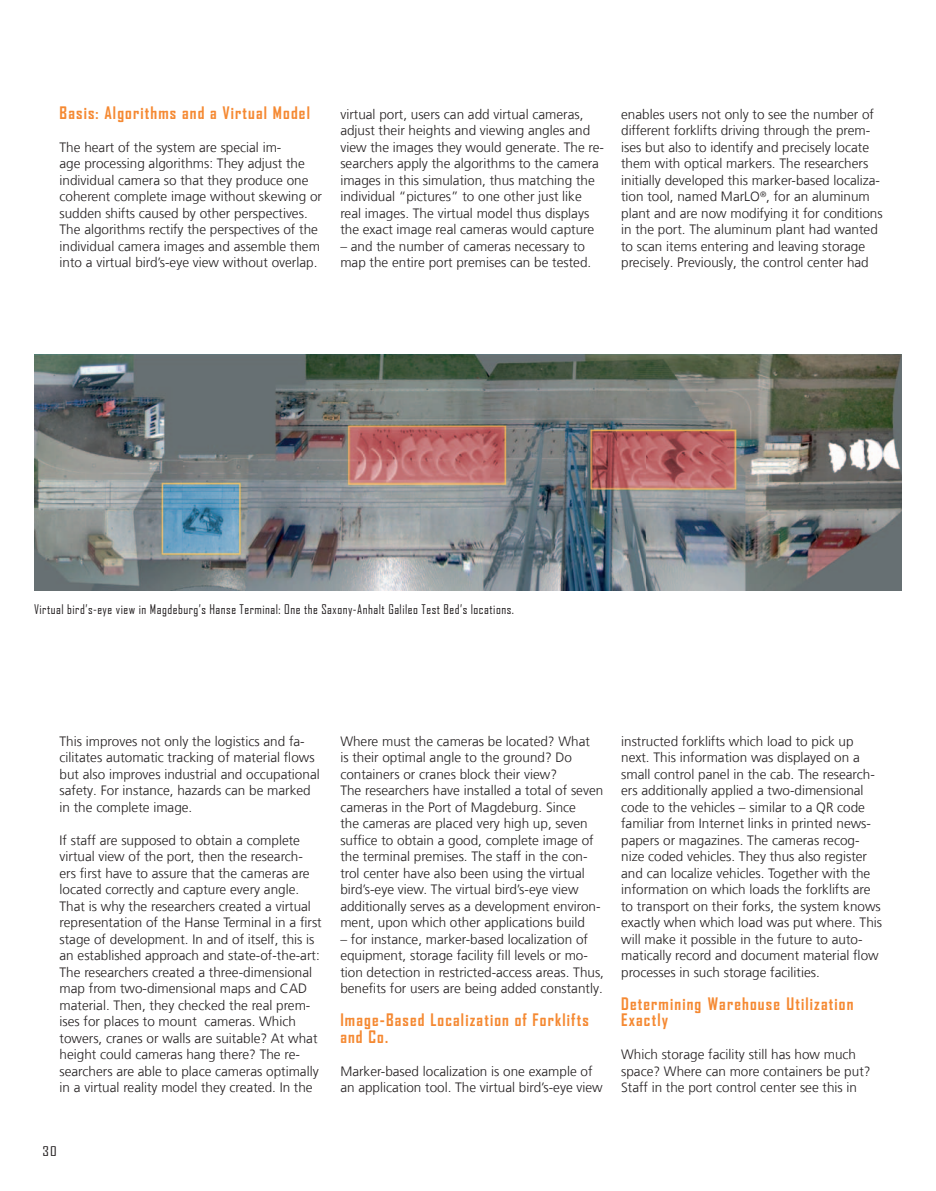
<style>
.page{position:relative;width:936px;height:1191px;background:#fff}
.page>*{position:absolute;margin:0;border:0;box-sizing:border-box;transform-origin:0 0}
.t1{font:700 16.5px/16.5px "Agency FB";letter-spacing:.07em;color:#f58932}
.t2{font:300 13.5px/16.5px "Frutiger LT Com";color:#231f20}
.t3{font:12.75px "Agency FB";letter-spacing:.04em;color:#231f20}
.t4{font:12.75px "Agency FB";letter-spacing:.04em;color:#231f20;scale:1.2 1}
</style>
<div class="page">
<img style="left:34px;top:354px;width:867px;height:236px">
<p class="t1" style="left:60px;top:104px;width:252px">Basis: Algorithms and a Virtual Model</p>
<p class="t2" style="left:60px;top:139px;width:264px">The heart of the system are special im-<br>age processing algorithms: They adjust the individual camera so that they produce one coherent complete image without skewing or sudden shifts caused by other perspectives.<br>The algorithms rectify the perspectives of the individual camera images and assemble them into a virtual bird’s-eye view without overlap.</p>
<p class="t2" style="left:340px;top:106px;width:265px">virtual port, users can add virtual cameras, adjust their heights and viewing angles and view the images they would generate. The re&shy;searchers apply the algorithms to the camera images in this simulation, thus matching the individual “pictures” to one other just like real images. The virtual model thus displays the exact image real cameras would capture</p>
<p class="t2" style="left:340px;top:238px;width:252px">– and the number of cameras necessary to map the entire port premises can be tested.</p>
<p class="t2" style="left:621px;top:106px;width:263px">enables users not only to see the number of different forklifts driving through the prem&shy;ises but also to identify and precisely locate them with optical markers. The researchers initially developed this marker-based localiza&shy;tion tool, named MarLO<sup>®</sup>, for an aluminum plant and are now modifying it for conditions in the port. The aluminum plant had wanted to scan items entering and leaving storage precisely. Previously, the control center had</p>
<p class="t3" style="left:34px;top:601px;width:481px">Virtual bird’s-eye view in Magdeburg’s Hanse Terminal: One the Saxony-Anhalt Galileo Test Bed’s locations.</p>
<p class="t2" style="left:60px;top:733px;width:262px">This improves not only the logistics and fa&shy;cilitates automatic tracking of material flows but also improves industrial and occupational safety. For instance, hazards can be marked in the complete image.</p>
<p class="t2" style="left:60px;top:832px;width:264px">If staff are supposed to obtain a complete virtual view of the port, then the research&shy;ers first have to assure that the cameras are located correctly and capture every angle.<br>That is why the researchers created a virtual representation of the Hanse Terminal in a first stage of development. In and of itself, this is an established approach and state-of-the-art:<br>The researchers created a three-dimensional map from two-dimensional maps and CAD material. Then, they checked the real prem&shy;ises for places to mount cameras. Which towers, cranes or walls are suitable? At what height could cameras hang there? The re&shy;searchers are able to place cameras optimally in a virtual reality model they created. In the</p>
<p class="t2" style="left:340px;top:733px;width:264px">Where must the cameras be located? What<br>is their optimal angle to the ground? Do containers or cranes block their view?<br>The researchers have installed a total of seven cameras in the Port of Magdeburg. Since<br>the cameras are placed very high up, seven suffice to obtain a good, complete image of the terminal premises. The staff in the con&shy;trol center have also been using the virtual bird’s-eye view. The virtual bird’s-eye view additionally serves as a development environ&shy;ment, upon which other applications build</p>
<p class="t2" style="left:340px;top:931px;width:265px">– for instance, marker-based localization of equipment, storage facility fill levels or mo&shy;tion detection in restricted-access areas. Thus, benefits for users are being added constantly.</p>
<p class="t1" style="left:340px;top:1011px;width:250px">Image-Based Localization of Forklifts and Co.</p>
<p class="t2" style="left:340px;top:1063px;width:264px">Marker-based localization is one example of an application tool. The virtual bird’s-eye view</p>
<p class="t2" style="left:621px;top:733px;width:262px">instructed forklifts which load to pick up next. This information was displayed on a small control panel in the cab. The research&shy;ers additionally applied a two-dimensional code to the vehicles – similar to a QR code familiar from Internet links in printed news&shy;papers or magazines. The cameras recog&shy;nize coded vehicles. They thus also register and can localize vehicles. Together with the information on which loads the forklifts are to transport on their forks, the system knows exactly when which load was put where. This will make it possible in the future to auto&shy;matically record and document material flow processes in such storage facilities.</p>
<p class="t1" style="left:621px;top:995px;width:234px">Determining Warehouse Utilization<br>Exactly</p>
<p class="t2" style="left:621px;top:1046px;width:251px">Which storage facility still has how much space? Where can more containers be put?<br>Staff in the port control center see this in</p>
<p class="t4" style="left:43px;top:1143px;width:13px">30</p>
</div>
